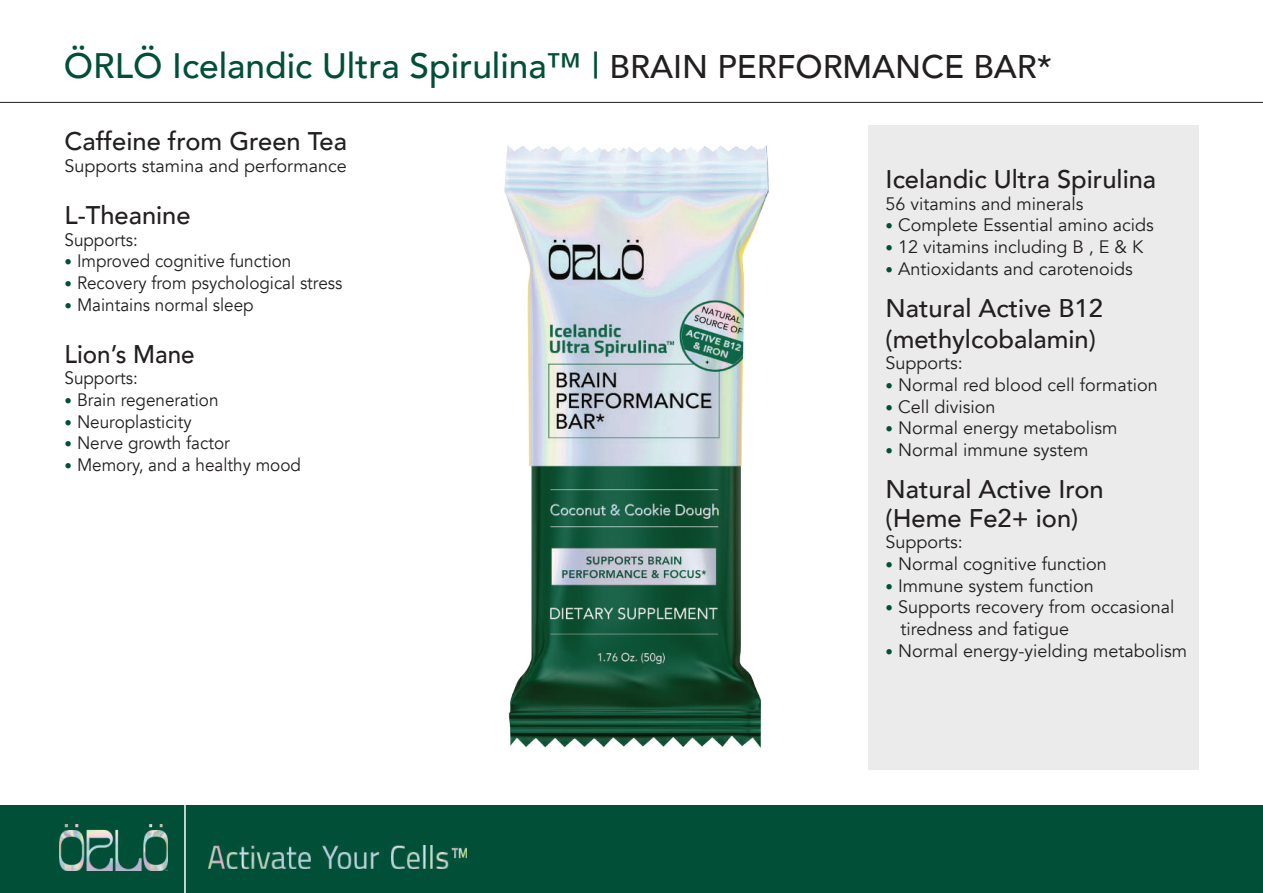
<style>
.page{position:relative;width:1263px;height:893px;background:#fff}
.page>*{position:absolute;margin:0;border:0;box-sizing:border-box;transform-origin:0 0}
.t1{font:500 35.25px "Avenir";color:#004f36}
.t2{font:500 25.5px/30.6px "Avenir";color:#231f20}
.t3{font:500 25.5px "Avenir";color:#231f20;scale:.95 1}
.t4{font:18px/21.6px "Avenir";color:#231f20}
.t5{font:18px "Avenir";color:#231f20;scale:.95 1}
.s1{font-size:32.7px;color:#231f20}
.s2{font-weight:300;font-size:15px;color:#004f36}
</style>
<div class="page">
<div style="left:867px;top:125px;width:331px;height:645px;background:#ebebeb"></div>
<div style="left:0;top:806px;width:1263px;height:87px;background:#004f36"></div>
<img style="left:60px;top:825px;width:108px;height:45px">
<hr style="left:184px;top:801px;width:2px;height:92px;background:#fff">
<img style="left:208px;top:846px;width:258px;height:22px">
<hr style="left:0;top:102px;width:1263px;height:1px;background:#231f20">
<img style="left:504px;top:145px;width:265px;height:603px">
<h1 class="t1" style="left:64px;top:35px;width:990px">ÖRLÖ Icelandic Ultra Spirulina™ | <span class="s1">BRAIN PERFORMANCE BAR*</span></h1>
<h2 class="t2" style="left:64px;top:125px;width:284px">Caffeine from Green Tea</h2>
<p class="t4" style="left:64px;top:155px;width:284px">Supports stamina and performance</p>
<h2 class="t2" style="left:64px;top:199px;width:128px">L-Theanine</h2>
<p class="t5" style="left:64px;top:229px;width:79px">Supports:</p>
<p class="t5" style="left:64px;top:250px;width:240px"><span class="s2">•</span> Improved cognitive function</p>
<p class="t5" style="left:64px;top:272px;width:294px"><span class="s2">•</span> Recovery from psychological stress</p>
<p class="t5" style="left:64px;top:294px;width:201px"><span class="s2">•</span> Maintains normal sleep</p>
<h2 class="t3" style="left:64px;top:332px;width:138px">Lion’s Mane</h2>
<p class="t5" style="left:64px;top:367px;width:79px">Supports:</p>
<p class="t5" style="left:64px;top:389px;width:164px"><span class="s2">•</span> Brain regeneration</p>
<p class="t5" style="left:64px;top:411px;width:135px"><span class="s2">•</span> Neuroplasticity</p>
<p class="t5" style="left:64px;top:432px;width:176px"><span class="s2">•</span> Nerve growth factor</p>
<p class="t5" style="left:64px;top:454px;width:250px"><span class="s2">•</span> Memory, and a healthy mood</p>
<h2 class="t2" style="left:885px;top:163px;width:272px">Icelandic Ultra Spirulina</h2>
<p class="t4" style="left:885px;top:193px;width:199px">56 vitamins and minerals</p>
<p class="t4" style="left:885px;top:215px;width:270px"><span class="s2">•</span> Complete Essential amino acids</p>
<p class="t4" style="left:885px;top:236px;width:259px"><span class="s2">•</span> 12 vitamins including B , E &amp; K</p>
<p class="t4" style="left:885px;top:258px;width:249px"><span class="s2">•</span> Antioxidants and carotenoids</p>
<h2 class="t2" style="left:885px;top:292px;width:219px">Natural Active B12 (methylcobalamin)</h2>
<p class="t4" style="left:885px;top:353px;width:79px">Supports:</p>
<p class="t4" style="left:885px;top:374px;width:274px"><span class="s2">•</span> Normal red blood cell formation</p>
<p class="t4" style="left:885px;top:396px;width:111px"><span class="s2">•</span> Cell division</p>
<p class="t4" style="left:885px;top:417px;width:233px"><span class="s2">•</span> Normal energy metabolism</p>
<p class="t4" style="left:885px;top:439px;width:204px"><span class="s2">•</span> Normal immune system</p>
<h2 class="t2" style="left:885px;top:474px;width:220px;line-height:28.5px">Natural Active Iron (Heme Fe2+ ion)</h2>
<p class="t4" style="left:885px;top:532px;width:79px">Supports:</p>
<p class="t4" style="left:885px;top:553px;width:223px"><span class="s2">•</span> Normal cognitive function</p>
<p class="t4" style="left:885px;top:575px;width:210px"><span class="s2">•</span> Immune system function</p>
<p class="t4" style="left:900px;top:597px;width:275px;text-indent:-15px"><span class="s2">•</span> Supports recovery from occasional tiredness and fatigue</p>
<p class="t4" style="left:885px;top:640px;width:303px"><span class="s2">•</span> Normal energy-yielding metabolism</p>
</div>
